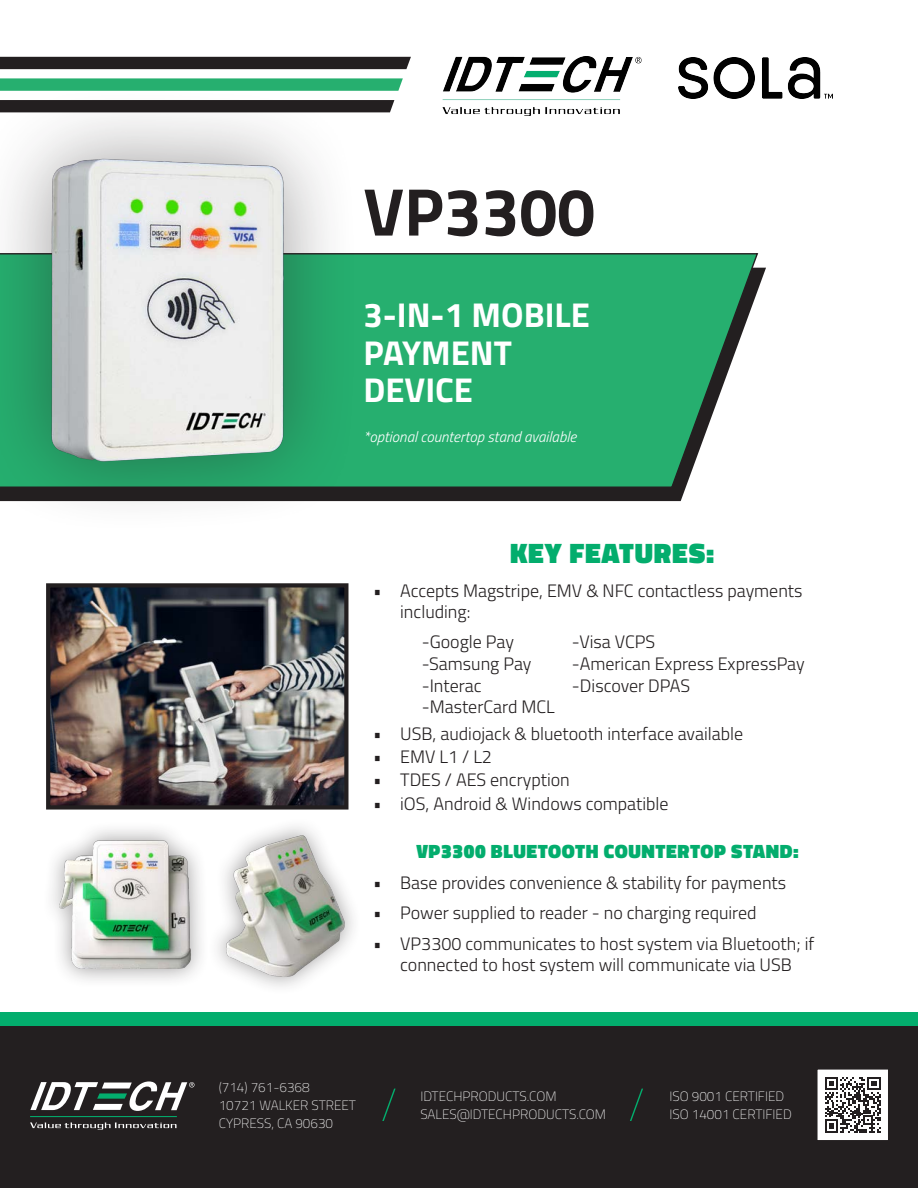
<style>
.page{position:relative;width:918px;height:1188px;background:#fff}
.page>*{position:absolute;margin:0;border:0;box-sizing:border-box;transform-origin:0 0}
.t1{font:700 67.5px "Titillium";color:#231f20}
.t2{font:700 34.5px "Titillium";color:#fff}
.t3{font:900 28.5px "Titillium";letter-spacing:.03em;color:#03ad6d}
.t4{font:900 19.5px "Titillium";letter-spacing:.03em;color:#03ad6d}
.t5{font:300 18px/21.6px "Titillium";color:#231f20}
.t6{font:italic 300 15px "Titillium";color:#fff}
.t7{font:100 13.5px "Titillium";color:#fff}
</style>
<div class="page">
<svg style="left:360px;top:268px;width:406px;height:233px;fill:#231f20"></svg>
<svg style="left:360px;top:253px;width:399px;height:236px;background:#37ae76"></svg>
<div style="left:0;top:1013px;width:918px;height:175px;background:#03ad6d"></div>
<div style="left:0;top:1026px;width:918px;height:162px;background:#231f20"></div>
<div style="left:817px;top:1069px;width:71px;height:72px;background:#fff"></div>
<svg style="left:825px;top:1077px;width:56px;height:56px"></svg>
<div style="left:817px;top:1069px;width:72px;height:72px;border:1px solid #231f20"></div>
<svg style="left:30px;top:1123px;width:147px;height:7px"></svg>
<hr style="left:30px;top:1116px;width:147px;height:1px;background:#03ad6d">
<svg style="left:30px;top:1081px;width:164px;height:30px"></svg>
<svg style="left:382px;top:1088px;width:14px;height:33px"></svg>
<svg style="left:630px;top:1088px;width:13px;height:33px"></svg>
<div style="left:0;top:84px;width:360px;height:452px;background:#231f20;opacity:.45"></div>
<img style="left:38px;top:146px;width:265px;height:323px">
<div style="left:41px;top:821px;width:168px;height:167px;background:#231f20;opacity:.45"></div>
<img style="left:56px;top:839px;width:136px;height:133px">
<div style="left:208px;top:817px;width:155px;height:178px;background:#fff"></div>
<img style="left:221px;top:829px;width:124px;height:152px">
<img style="left:51px;top:588px;width:292px;height:217px">
<div style="left:46px;top:583px;width:302px;height:227px;border:4px solid #231f20"></div>
<div style="left:0;top:57px;width:411px;height:12px;background:#231f20"></div>
<svg style="left:0;top:78px;width:403px;height:13px;background:#31b376"></svg>
<div style="left:0;top:100px;width:394px;height:12px;background:#231f20"></div>
<img style="left:442px;top:57px;width:199px;height:58px">
<img style="left:679px;top:57px;width:153px;height:41px">
<p class="t1" style="left:363px;top:160px;width:233px">VP3300</p>
<p class="t2" style="left:363px;top:289px;width:228px">3-IN-1 MOBILE</p>
<p class="t2" style="left:363px;top:326px;width:150px">PAYMENT</p>
<p class="t2" style="left:363px;top:364px;width:111px">DEVICE</p>
<p class="t6" style="left:363px;top:426px;width:214px">*optional countertop stand available</p>
<p class="t3" style="left:510px;top:532px;width:206px">KEY FEATURES:</p>
<p class="t5" style="left:400px;top:579px;width:404px;text-indent:-27px">• Accepts Magstripe, EMV &amp; NFC contactless payments including:</p>
<p class="t5" style="left:422px;top:630px;width:94px">-Google Pay</p>
<p class="t5" style="left:422px;top:652px;width:111px">-Samsung Pay</p>
<p class="t5" style="left:422px;top:674px;width:61px">-Interac</p>
<p class="t5" style="left:422px;top:695px;width:135px">-MasterCard MCL</p>
<p class="t5" style="left:572px;top:630px;width:85px">-Visa VCPS</p>
<p class="t5" style="left:572px;top:652px;width:234px">-American Express ExpressPay</p>
<p class="t5" style="left:572px;top:674px;width:120px">-Discover DPAS</p>
<p class="t5" style="left:373px;top:722px;width:371px">• USB, audiojack &amp; bluetooth interface available</p>
<p class="t5" style="left:373px;top:745px;width:120px">• EMV L1 / L2</p>
<p class="t5" style="left:373px;top:792px;width:297px">• iOS, Android &amp; Windows compatible</p>
<p class="t5" style="left:373px;top:768px;width:198px">• TDES / AES encryption</p>
<p class="t4" style="left:416px;top:837px;width:384px">VP3300 BLUETOOTH COUNTERTOP STAND:</p>
<p class="t5" style="left:373px;top:871px;width:414px">• Base provides convenience &amp; stability for payments</p>
<p class="t5" style="left:373px;top:901px;width:385px">• Power supplied to reader - no charging required</p>
<p class="t5" style="left:373px;top:932px;width:443px;text-align:center">• VP3300 communicates to host system via Bluetooth; if connected to host system will communicate via USB</p>
<p class="t7" style="left:219px;top:1078px;width:93px">(714) 761-6368</p>
<p class="t7" style="left:219px;top:1096px;width:139px">10721 WALKER STREET</p>
<p class="t7" style="left:219px;top:1114px;width:116px">CYPRESS, CA 90630</p>
<p class="t7" style="left:420px;top:1087px;width:138px">IDTECHPRODUCTS.COM</p>
<p class="t7" style="left:420px;top:1105px;width:187px">SALES@IDTECHPRODUCTS.COM</p>
<p class="t7" style="left:670px;top:1087px;width:116px">ISO 9001 CERTIFIED</p>
<p class="t7" style="left:670px;top:1105px;width:124px">ISO 14001 CERTIFIED</p>
</div>
